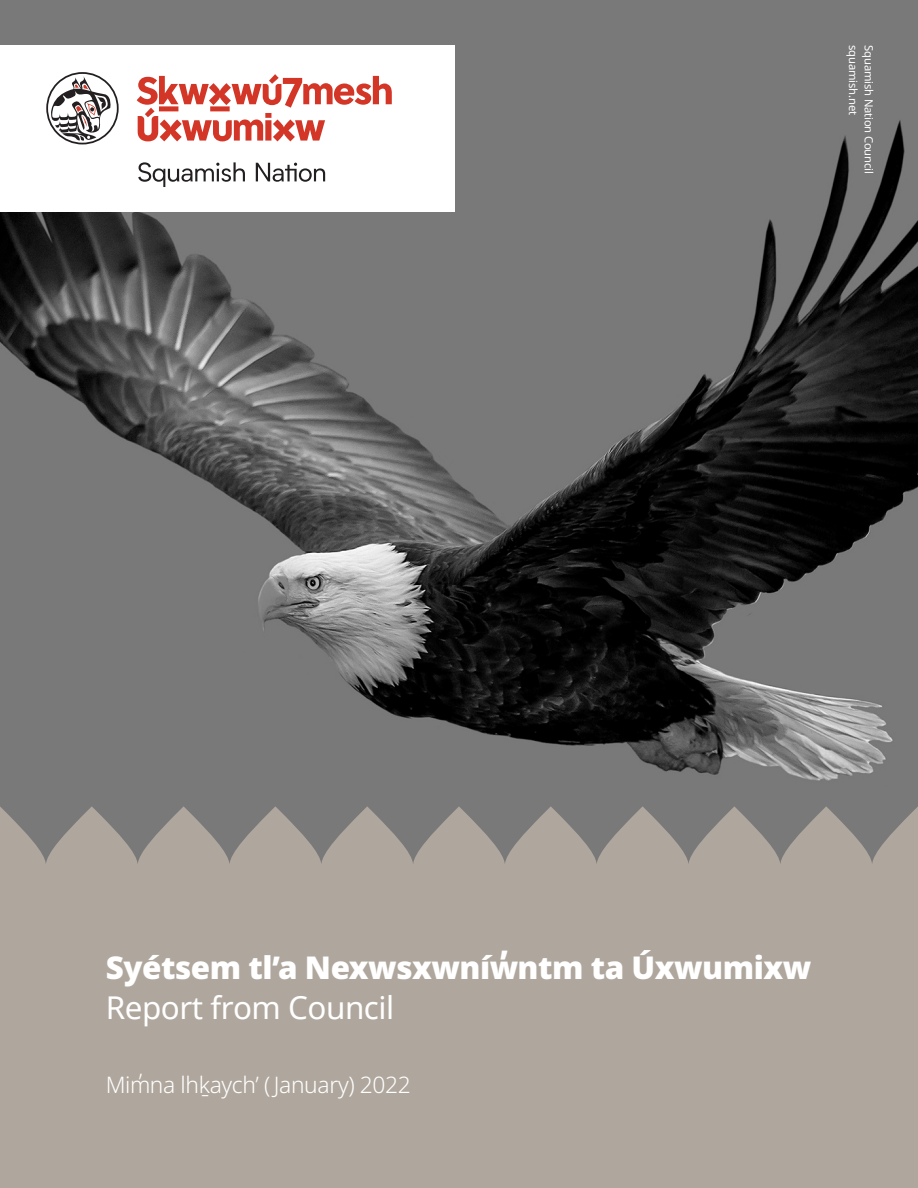
<style>
.page{position:relative;width:918px;height:1188px;background:#fff}
.page>*{position:absolute;margin:0;border:0;box-sizing:border-box;transform-origin:0 0}
.Folio{font:900 31.35px "Noto Sans";letter-spacing:-.015em;color:#fff}
.Folio-2{font:31.35px "Noto Sans";letter-spacing:-.015em;color:#fff}
.Folio-3{font:300 22.8px "Noto Sans";letter-spacing:-.015em;color:#fff}
.Folio-4{font:11.25px "Noto Sans";letter-spacing:-.015em;color:#fff}
</style>
<div class="page">
<img style="left:0;top:0;width:918px;height:806px">
<div style="left:0;top:806px;width:918px;height:382px;background:#afa79d"></div>
<div style="left:0;top:45px;width:455px;height:167px;background:#fff"></div>
<svg style="left:137px;top:74px;width:255px;height:67px"></svg>
<svg style="left:138px;top:162px;width:107px;height:25px"></svg>
<svg style="left:256px;top:163px;width:69px;height:19px"></svg>
<svg style="left:46px;top:72px;width:73px;height:72px"></svg>
<p class="Folio-4" style="left:861px;top:45px;width:71px;rotate:90deg">squamish.net</p>
<p class="Folio-4" style="left:877px;top:45px;width:130px;rotate:90deg">Squamish Nation Council</p>
<p class="Folio" style="left:106px;top:944px;width:707px">Syétsem tl’a Nexwsxwníw̓ ntm ta Úxwumixw</p>
<p class="Folio-2" style="left:106px;top:986px;width:290px">Report from Council</p>
<p class="Folio-3" style="left:106px;top:1068px;width:307px">Mim̓ na lhḵaych’ ( January) 2022</p>
</div>
